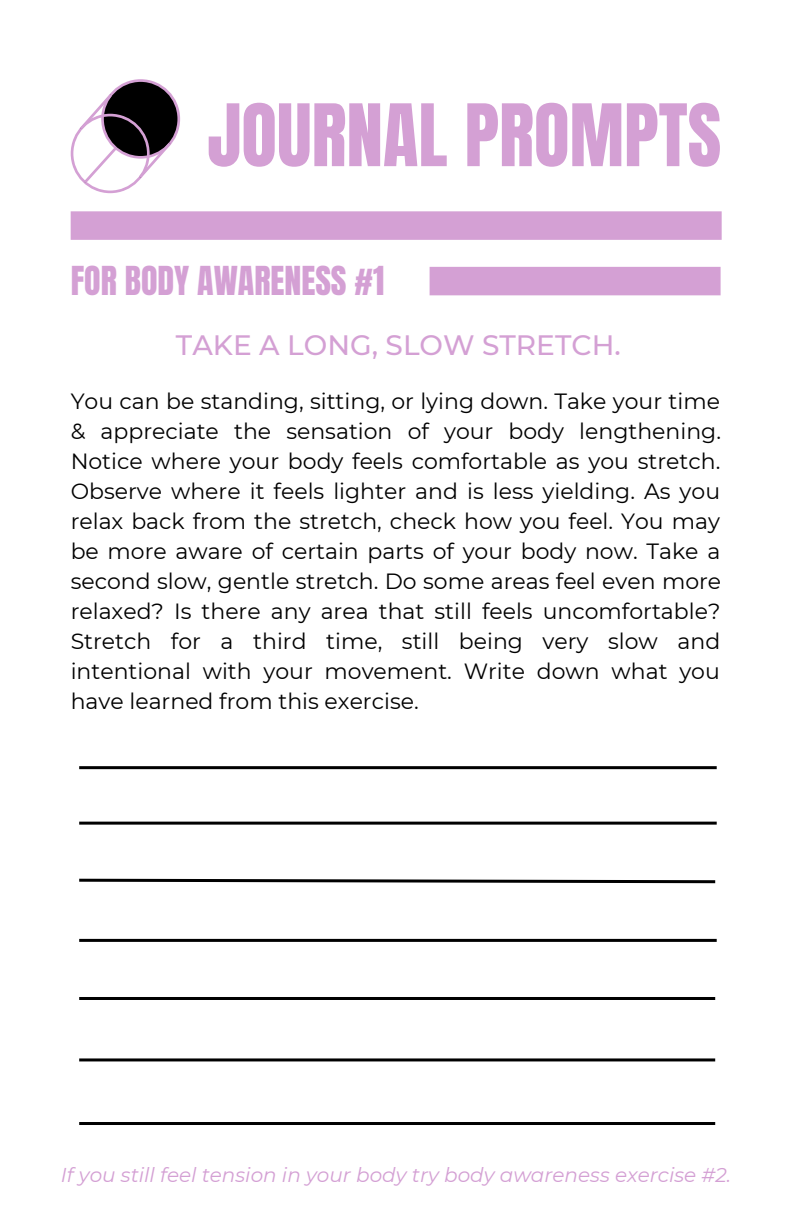
<style>
.page{position:relative;width:792px;height:1224px;background:#fff}
.page>*{position:absolute;margin:0;border:0;box-sizing:border-box;transform-origin:0 0}
.t1{font:73.2px "Anton";color:#d4a0d4}
.t2{font:34px "Anton";color:#d4a0d4}
.t3{font:500 28px "Montserrat";color:#d4a0d4}
.t4{font:22px/30px "Montserrat";color:#000;text-align:justify}
.t5{font:italic 20px "Montserrat";color:#d4a0d4}
</style>
<div class="page">
<svg style="left:71px;top:79px;width:109px;height:114px"></svg>
<div style="left:430px;top:267px;width:291px;height:28px;background:#d4a0d4"></div>
<div style="left:71px;top:211px;width:651px;height:29px;background:#d4a0d4"></div>
<hr style="left:79px;top:1122px;width:636px;height:3px;background:#000">
<hr style="left:79px;top:997px;width:636px;height:3px;background:#000">
<hr style="left:79px;top:1058px;width:636px;height:3px;background:#000">
<svg style="left:79px;top:878px;width:637px;height:6px"></svg>
<hr style="left:79px;top:939px;width:638px;height:3px;background:#000">
<hr style="left:79px;top:822px;width:638px;height:3px;background:#000">
<hr style="left:79px;top:766px;width:638px;height:3px;background:#000">
<p class="t1" style="left:207px;top:83px;width:516px">JOURNAL PROMPTS</p>
<p class="t2" style="left:71px;top:257px;width:315px">FOR BODY AWARENESS #1</p>
<p class="t3" style="left:176px;top:328px;width:446px">TAKE A LONG, SLOW STRETCH.</p>
<p class="t4" style="left:71px;top:386px;width:652px">You can be standing, sitting, or lying down. Take your time &amp; appreciate the sensation of your body lengthening.<br>Notice where your body feels comfortable as you stretch.<br>Observe where it feels lighter and is less yielding. As you relax back from the stretch, check how you feel. You may be more aware of certain parts of your body now. Take a second slow, gentle stretch. Do some areas feel even more relaxed? Is there any area that still feels uncomfortable?<br>Stretch for a third time, still being very slow and intentional with your movement. Write down what you have learned from this exercise.</p>
<p class="t5" style="left:61px;top:1163px;width:672px">If you still feel tension in your body try body awareness exercise #2.</p>
</div>
